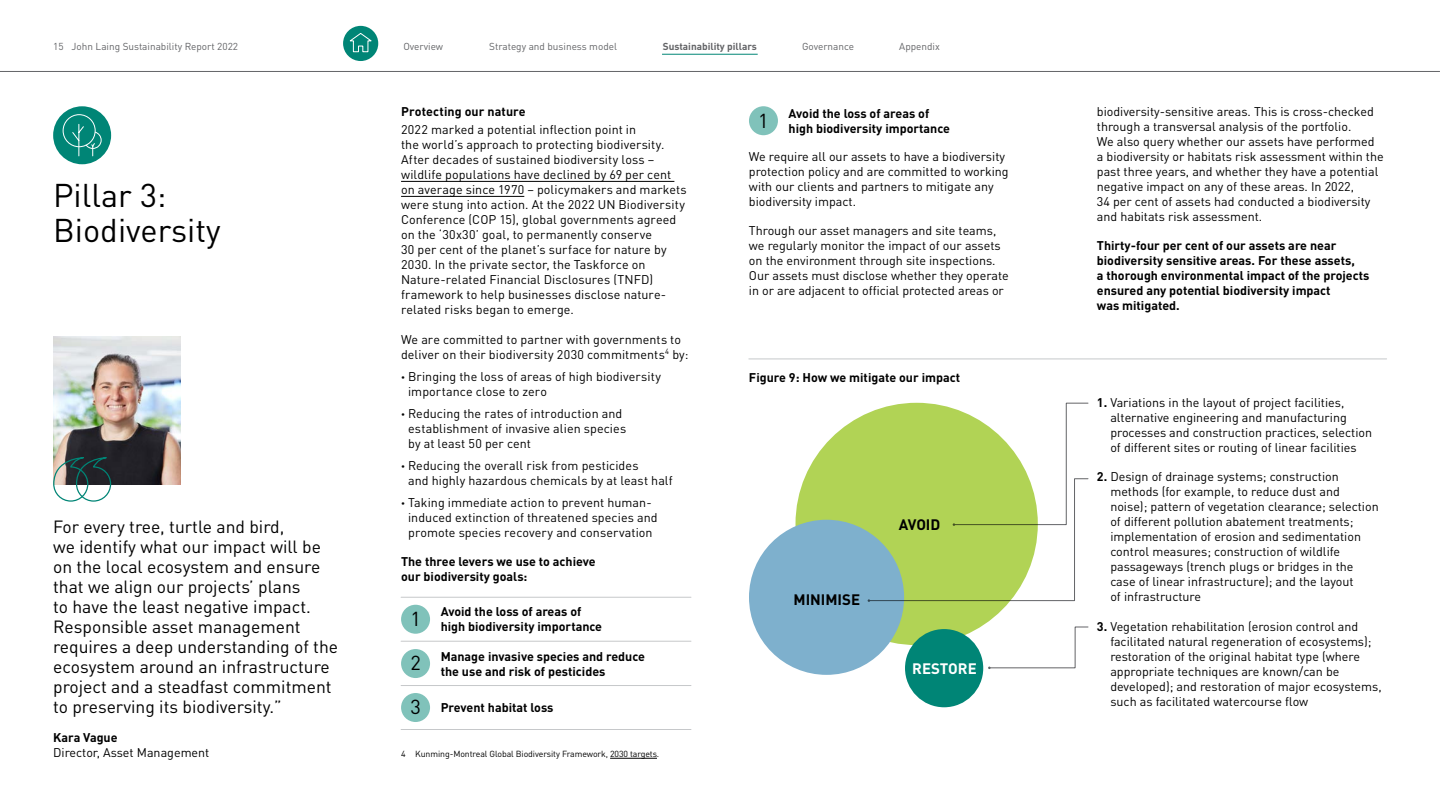
<style>
.page{position:relative;width:1440px;height:810px;background:#fff}
.page>*{position:absolute;margin:0;border:0;box-sizing:border-box;transform-origin:0 0}
.t1{font:32.5px/35px "DINOT";color:#000}
.t2{font:20px "DINOT";color:#000}
.t3{font:17.5px/20px "DINOT";color:#000}
.t4{font:700 15px "DINOT";color:#000}
.t5{font:700 15px "DINOT";color:#fff}
.t6{font:12.5px/15px "DINOT";color:#000}
.t7{font:700 12.5px/15px "DINOT";color:#000}
.t8{font:10px "DINOT";color:#636467}
.t9{font:700 10px "DINOT";color:#636467}
.t10{font:8.75px "DINOT";letter-spacing:-.01em;color:#000}
.s1{font-weight:700}
.s2{font-size:7.5px}
.s3{font-weight:400;font-size:20px}
</style>
<div class="page">
<div style="left:401px;top:605px;width:29px;height:29px;background:#80c2ba;border-radius:50%"></div>
<div style="left:401px;top:649px;width:29px;height:29px;background:#80c2ba;border-radius:50%"></div>
<div style="left:401px;top:693px;width:29px;height:29px;background:#80c2ba;border-radius:50%"></div>
<hr style="left:401px;top:685px;width:290px;height:1px;background:#c6c8ca">
<hr style="left:401px;top:729px;width:290px;height:1px;background:#c6c8ca">
<hr style="left:401px;top:597px;width:290px;height:1px;background:#c6c8ca">
<hr style="left:401px;top:641px;width:290px;height:1px;background:#c6c8ca">
<hr style="left:401px;top:181px;width:273px;height:1px;background:#000">
<hr style="left:401px;top:196px;width:123px;height:1px;background:#000">
<div style="left:343px;top:26px;width:35px;height:35px;background:#008576;border-radius:50%"></div>
<svg style="left:349px;top:33px;width:23px;height:19px"></svg>
<img style="left:53px;top:106px;width:59px;height:59px">
<div style="left:749px;top:106px;width:29px;height:29px;background:#80c2ba;border-radius:50%"></div>
<div style="left:796px;top:403px;width:242px;height:242px;background:#b1d355;border-radius:50%"></div>
<div style="left:749px;top:520px;width:155px;height:155px;background:#7eb0cd;border-radius:50%"></div>
<div style="left:905px;top:629px;width:78px;height:78px;background:#008576;border-radius:50%"></div>
<hr style="left:749px;top:359px;width:638px;height:1px;background:#c6c8ca">
<svg style="left:988px;top:626px;width:101px;height:43px"></svg>
<svg style="left:868px;top:403px;width:221px;height:199px"></svg>
<hr style="left:610px;top:758px;width:47px;height:1px;background:#000">
<img style="left:53px;top:337px;width:127px;height:147px">
<svg style="left:53px;top:458px;width:59px;height:44px"></svg>
<hr style="left:662px;top:54px;width:96px;height:1px;background:#008576">
<hr style="left:0;top:71px;width:1440px;height:1px;background:#636467">
<p class="t8" style="left:53px;top:40px;width:187px">15 John Laing Sustainability Report 2022</p>
<h3 class="t1" style="left:53px;top:177px;width:169px">Pillar 3:<br>Biodiversity</h3>
<p class="t3" style="left:53px;top:516px;width:287px">For every tree, turtle and bird,<br>we identify what our impact will be on the local ecosystem and ensure that we align our projects’ plans<br>to have the least negative impact.<br>Responsible asset management requires a deep understanding of the ecosystem around an infrastructure project and a steadfast commitment to preserving its biodiversity.”</p>
<p class="t6" style="left:53px;top:730px;width:158px"><span class="s1">Kara Vague<br></span>Director, Asset Management</p>
<p class="t8" style="left:403px;top:40px;width:41px">Overview</p>
<p class="t8" style="left:489px;top:40px;width:129px">Strategy and business model</p>
<p class="t9" style="left:663px;top:39px;width:95px">Sustainability pillars</p>
<p class="t8" style="left:802px;top:40px;width:54px">Governance</p>
<p class="t8" style="left:899px;top:40px;width:42px">Appendix</p>
<h4 class="t7" style="left:401px;top:103px;width:126px">Protecting our nature</h4>
<p class="t6" style="left:401px;top:122px;width:287px">2022 marked a potential inflection point in<br>the world’s approach to protecting biodiversity.<br>After decades of sustained biodiversity loss – wildlife populations have declined by 69 per cent on average since 1970 – policymakers and markets were stung into action. At the 2022 UN Biodiversity Conference (COP 15), global governments agreed on the ‘30x30’ goal, to permanently conserve<br>30 per cent of the planet’s surface for nature by 2030. In the private sector, the Taskforce on Nature-related Financial Disclosures (TNFD) framework to help businesses disclose nature&shy;related risks began to emerge.</p>
<p class="t6" style="left:401px;top:331px;width:289px">We are committed to partner with governments to deliver on their biodiversity 2030 commitments<sup>4</sup> by:</p>
<p class="t6" style="left:408px;top:368px;width:254px;text-indent:-7px"><span class="s2">•</span> Bringing the loss of areas of high biodiversity importance close to zero</p>
<p class="t6" style="left:408px;top:405px;width:220px;text-indent:-7px"><span class="s2">•</span> Reducing the rates of introduction and establishment of invasive alien species by at least 50 per cent</p>
<p class="t6" style="left:408px;top:458px;width:266px;text-indent:-7px"><span class="s2">•</span> Reducing the overall risk from pesticides<br>and highly hazardous chemicals by at least half</p>
<p class="t6" style="left:401px;top:495px;width:258px;text-align:center"><span class="s2">•</span> Taking immediate action to prevent human&shy;induced extinction of threatened species and promote species recovery and conservation</p>
<p class="t7" style="left:401px;top:554px;width:196px">The three levers we use to achieve our biodiversity goals:</p>
<p class="t2" style="left:410px;top:606px;width:12px">1</p>
<p class="t7" style="left:441px;top:604px;width:163px">Avoid the loss of areas of high biodiversity importance</p>
<p class="t2" style="left:410px;top:650px;width:12px">2</p>
<p class="t7" style="left:441px;top:648px;width:206px">Manage invasive species and reduce the use and risk of pesticides</p>
<p class="t7" style="left:410px;top:700px;width:145px"><span class="s3">3</span> Prevent habitat loss</p>
<p class="t10" style="left:401px;top:748px;width:260px">4 Kunming-Montreal Global Biodiversity Framework, 2030 targets.</p>
<h5 class="t2" style="left:758px;top:108px;width:12px">1</h5>
<h5 class="t7" style="left:789px;top:105px;width:163px">Avoid the loss of areas of high biodiversity importance</h5>
<p class="t6" style="left:749px;top:149px;width:261px">We require all our assets to have a biodiversity protection policy and are committed to working with our clients and partners to mitigate any biodiversity impact.</p>
<p class="t6" style="left:749px;top:223px;width:261px">Through our asset managers and site teams, we regularly monitor the impact of our assets on the environment through site inspections.<br>Our assets must disclose whether they operate in or are adjacent to official protected areas or</p>
<p class="t7" style="left:749px;top:369px;width:213px">Figure 9: How we mitigate our impact</p>
<p class="t4" style="left:794px;top:590px;width:68px">MINIMISE</p>
<p class="t4" style="left:899px;top:514px;width:43px">AVOID</p>
<p class="t5" style="left:912px;top:658px;width:66px">RESTORE</p>
<p class="t6" style="left:1097px;top:104px;width:288px">biodiversity-sensitive areas. This is cross-checked through a transversal analysis of the portfolio.<br>We also query whether our assets have performed a biodiversity or habitats risk assessment within the past three years, and whether they have a potential negative impact on any of these areas. In 2022,<br>34 per cent of assets had conducted a biodiversity and habitats risk assessment.</p>
<p class="t7" style="left:1097px;top:238px;width:274px">Thirty-four per cent of our assets are near biodiversity sensitive areas. For these assets,<br>a thorough environmental impact of the projects ensured any potential biodiversity impact<br>was mitigated.</p>
<p class="t6" style="left:1110px;top:395px;width:263px;text-indent:-13px"><span class="s1">1.</span> Variations in the layout of project facilities, alternative engineering and manufacturing processes and construction practices, selection of different sites or routing of linear facilities</p>
<p class="t6" style="left:1110px;top:469px;width:270px;text-indent:-13px"><span class="s1">2.</span> Design of drainage systems; construction methods (for example, to reduce dust and noise); pattern of vegetation clearance; selection of different pollution abatement treatments; implementation of erosion and sedimentation control measures; construction of wildlife passageways (trench plugs or bridges in the case of linear infrastructure); and the layout<br>of infrastructure</p>
<p class="t6" style="left:1110px;top:618px;width:273px;text-indent:-13px"><span class="s1">3.</span> Vegetation rehabilitation (erosion control and facilitated natural regeneration of ecosystems); restoration of the original habitat type (where appropriate techniques are known/can be developed); and restoration of major ecosystems, such as facilitated watercourse flow</p>
</div>
